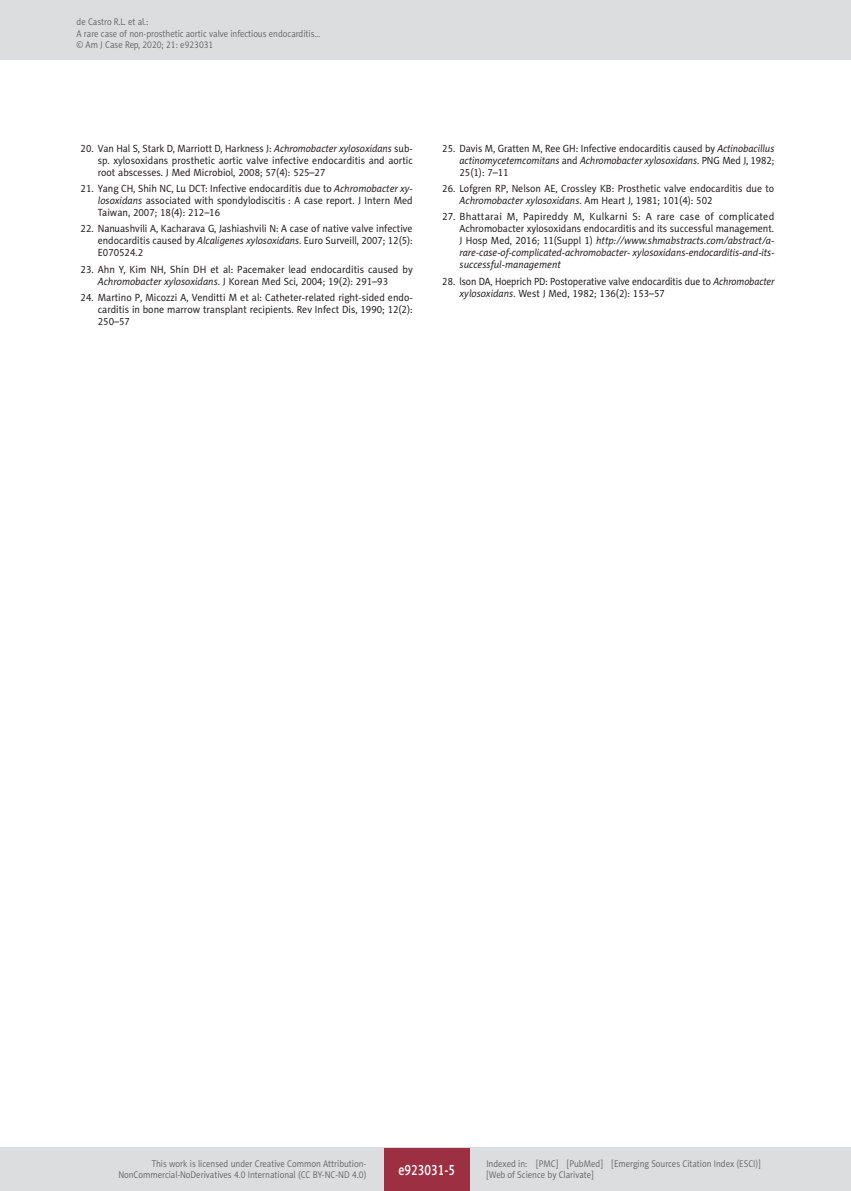
<style>
.page{position:relative;width:851px;height:1191px;background:#fff}
.page>*{position:absolute;margin:0;border:0;box-sizing:border-box;transform-origin:0 0}
.t1{font:15px "Naomi Sans EFN Medium";color:#fff;scale:.8 1}
.AJCR_Referencje_punk{font:10.5px/12px "Naomi Sans EFN";color:#231f20;text-align:justify;scale:.95 1}
.AJCR_Referencje_punk-2{font:10.5px/12px "Naomi Sans EFN";color:#231f20;text-align:justify;scale:.94 1}
.AJCR_Referencje_punk-3{font:10.5px/12px "Naomi Sans EFN";color:#231f20;text-align:justify}
.AJCR_Referencje_punk-4{font:10.5px/12px "Naomi Sans EFN";color:#231f20;scale:.96 1}
.AJCR_Referencje_punk-5{font:10.5px/12px "Naomi Sans EFN";color:#231f20;scale:.93 1}
.t2{font:9.75px/11.2px "Naomi Sans EFN Light";color:#57585a;scale:.9 1}
.s1{font-style:italic}
</style>
<div class="page">
<div style="left:0;top:0;width:850px;height:60px;background:#dcdddf"></div>
<div style="left:0;top:1148px;width:850px;height:43px;background:#dcdddf"></div>
<div style="left:384px;top:1147px;width:85px;height:43px;background:#9d2f42"></div>
<p class="t2" style="left:77px;top:16px;width:272px">de Castro R.L. et al.:<br>A rare case of non-prosthetic aortic valve infectious endocarditis… © Am J Case Rep, 2020; 21: e923031</p>
<p class="AJCR_Referencje_punk-2" style="left:98px;top:142px;width:336px;text-indent:-17px">20. Van Hal S, Stark D, Marriott D, Harkness J: <span class="s1">Achromobacter xylosoxidans</span> sub&shy;sp. xylosoxidans prosthetic aortic valve infective endocarditis and aortic root abscesses. J Med Microbiol, 2008; 57(4): 525–27</p>
<p class="AJCR_Referencje_punk" style="left:98px;top:183px;width:333px;text-indent:-17px">21. Yang CH, Shih NC, Lu DCT: Infective endocarditis due to <span class="s1">Achromobacter xy&shy;losoxidans</span> associated with spondylodiscitis : A case report. J Intern Med Taiwan, 2007; 18(4): 212–16</p>
<p class="AJCR_Referencje_punk" style="left:98px;top:223px;width:333px;text-indent:-17px">22. Nanuashvili A, Kacharava G, Jashiashvili N: A case of native valve infective endocarditis caused by <span class="s1">Alcaligenes xylosoxidans</span>. Euro Surveill, 2007; 12(5):<br>E070524.2</p>
<p class="AJCR_Referencje_punk-4" style="left:98px;top:263px;width:329px;text-indent:-17px">23. Ahn Y, Kim NH, Shin DH et al: Pacemaker lead endocarditis caused by<br><span class="s1">Achromobacter xylosoxidans</span>. J Korean Med Sci, 2004; 19(2): 291–93</p>
<p class="AJCR_Referencje_punk" style="left:98px;top:291px;width:333px;text-indent:-17px">24. Martino P, Micozzi A, Venditti M et al: Catheter-related right-sided endo&shy;carditis in bone marrow transplant recipients. Rev Infect Dis, 1990; 12(2):<br>250–57</p>
<p class="AJCR_Referencje_punk-2" style="left:459px;top:142px;width:336px;text-indent:-17px">25. Davis M, Gratten M, Ree GH: Infective endocarditis caused by <span class="s1">Actinobacillus actinomycetemcomitans</span> and <span class="s1">Achromobacter xylosoxidans</span>. PNG Med J, 1982; 25(1): 7–11</p>
<p class="AJCR_Referencje_punk" style="left:459px;top:183px;width:333px;text-indent:-17px">26. Lofgren RP, Nelson AE, Crossley KB: Prosthetic valve endocarditis due to<br><span class="s1">Achromobacter xylosoxidans</span>. Am Heart J, 1981; 101(4): 502</p>
<p class="AJCR_Referencje_punk-3" style="left:459px;top:211px;width:316px;text-indent:-17px">27. Bhattarai M, Papireddy M, Kulkarni S: A rare case of complicated Achromobacter xylosoxidans endocarditis and its successful management.<br>J Hosp Med, 2016; 11(Suppl 1) <span class="s1">http://www.shmabstracts.com/abstract/a&shy;rare-case-of-complicated-achromobacter- xylosoxidans-endocarditis-and-its&shy;successful-management</span></p>
<p class="AJCR_Referencje_punk-5" style="left:459px;top:275px;width:340px;text-indent:-17px">28. lson DA, Hoeprich PD: Postoperative valve endocarditis due to <span class="s1">Achromobacter xylosoxidans</span>. West J Med, 1982; 136(2): 153–57</p>
<p class="t2" style="left:118px;top:1158px;width:277px;text-align:right">This work is licensed under Creative Common Attribution-<br>NonCommercial-NoDerivatives 4.0 International (CC BY-NC-ND 4.0)</p>
<h1 class="t1" style="left:398px;top:1160px;width:72px">e923031-5</h1>
<p class="t2" style="left:486px;top:1158px;width:306px">Indexed in: [PMC] [PubMed] [Emerging Sources Citation Index (ESCI)] [Web of Science by Clarivate]</p>
</div>
